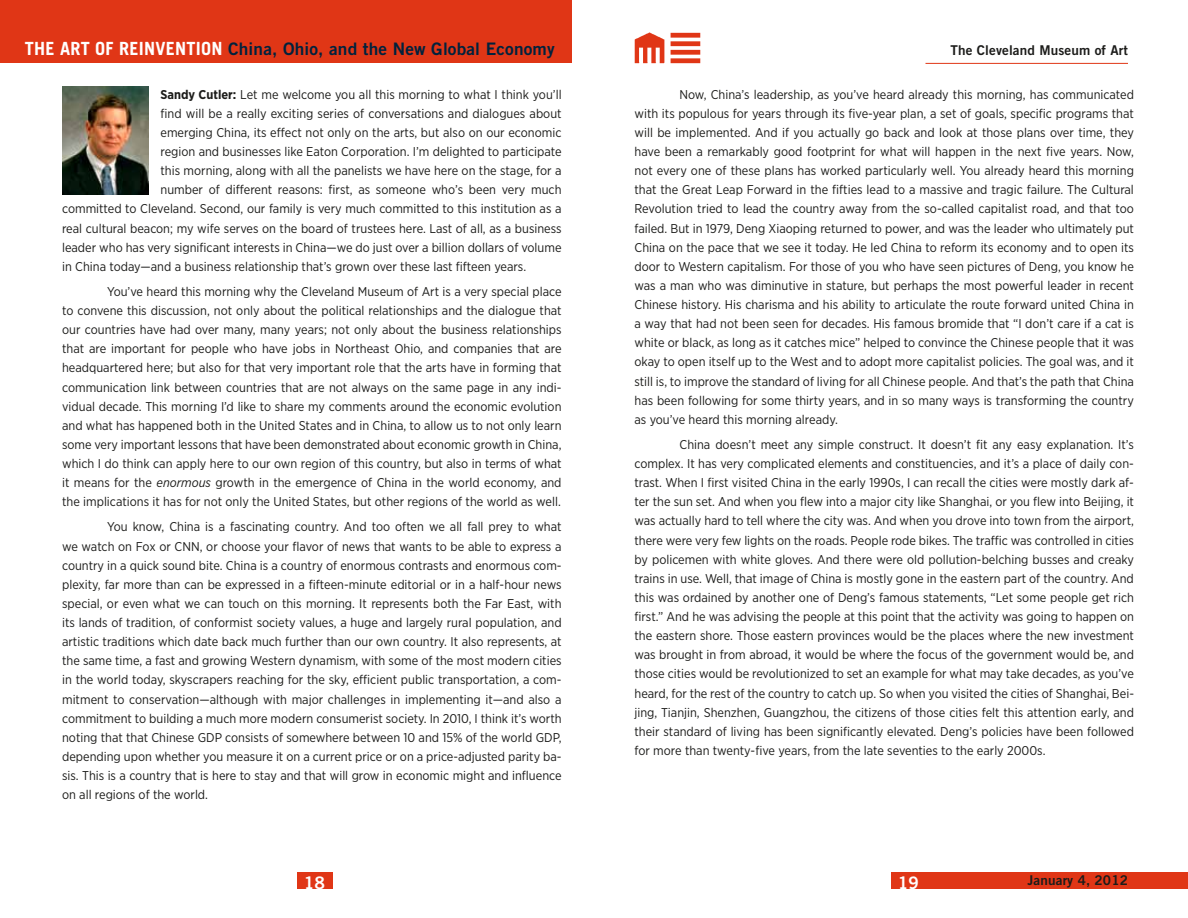
<style>
.page{position:relative;width:1188px;height:918px;background:#fff}
.page>*{position:absolute;margin:0;border:0;box-sizing:border-box;transform-origin:0 0}
.t1{font:17.25px "Trade Gothic Bold Two";letter-spacing:.01em;color:#00223d}
.t2{font:17.25px "Trade Gothic Bold Two";color:#fff}
.t3{font:13.5px "Trade Gothic Bold Two";letter-spacing:.01em;color:#1c1c1a}
.t4{font:12.75px/19.2px "Gotham Narrow";color:#1c1c1a;text-align:justify}
.s1{font-family:"Trade Gothic";font-weight:700;font-size:18.15px;color:#fff}
.s2{font-weight:700}
.s3{font-style:italic}
</style>
<div class="page">
<div style="left:297px;top:872px;width:35px;height:17px;background:#e03616"></div>
<div style="left:891px;top:872px;width:297px;height:17px;background:#e03616"></div>
<img style="left:634px;top:32px;width:67px;height:32px">
<div style="left:0;top:0;width:572px;height:63px;background:#e03616"></div>
<hr style="left:926px;top:63px;width:202px;height:1px;background:#e03616">
<img style="left:62px;top:86px;width:86px;height:108px">
<h1 class="t1" style="left:25px;top:38px;width:532px"><span class="s1">THE ART OF REINVENTION</span> China, Ohio, and the New Global Economy</h1>
<p class="t3" style="left:951px;top:42px;width:179px">The Cleveland Museum of Art</p>
<p class="t4" style="left:160px;top:85px;width:403px"><span class="s2">Sandy Cutler:</span> Let me welcome you all this morning to what I think you’ll</p>
<p class="t4" style="left:160px;top:104px;width:403px">find will be a really exciting series of conversations and dialogues about</p>
<p class="t4" style="left:160px;top:123px;width:403px">emerging China, its effect not only on the arts, but also on our economic</p>
<p class="t4" style="left:160px;top:142px;width:403px">region and businesses like Eaton Corporation. I’m delighted to participate</p>
<p class="t4" style="left:160px;top:161px;width:403px">this morning, along with all the panelists we have here on the stage, for a</p>
<p class="t4" style="left:160px;top:180px;width:403px">number of different reasons: first, as someone who’s been very much</p>
<p class="t4" style="left:62px;top:199px;width:501px">committed to Cleveland. Second, our family is very much committed to this institution as a</p>
<p class="t4" style="left:62px;top:218px;width:501px">real cultural beacon; my wife serves on the board of trustees here. Last of all, as a business</p>
<p class="t4" style="left:62px;top:238px;width:501px">leader who has very significant interests in China—we do just over a billion dollars of volume</p>
<p class="t4" style="left:62px;top:257px;width:466px">in China today—and a business relationship that’s grown over these last fifteen years.</p>
<p class="t4" style="left:62px;top:282px;width:501px;text-indent:45px">You’ve heard this morning why the Cleveland Museum of Art is a very special place to convene this discussion, not only about the political relationships and the dialogue that our countries have had over many, many years; not only about the business relationships that are important for people who have jobs in Northeast Ohio, and companies that are headquartered here; but also for that very important role that the arts have in forming that communication link between countries that are not always on the same page in any indi&shy;vidual decade. This morning I’d like to share my comments around the economic evolution and what has happened both in the United States and in China, to allow us to not only learn some very important lessons that have been demonstrated about economic growth in China, which I do think can apply here to our own region of this country, but also in terms of what it means for the <span class="s3">enormous</span> growth in the emergence of China in the world economy, and the implications it has for not only the United States, but other regions of the world as well.</p>
<p class="t4" style="left:62px;top:517px;width:501px;text-indent:45px">You know, China is a fascinating country. And too often we all fall prey to what we watch on Fox or CNN, or choose your flavor of news that wants to be able to express a country in a quick sound bite. China is a country of enormous contrasts and enormous com&shy;plexity, far more than can be expressed in a fifteen-minute editorial or in a half-hour news special, or even what we can touch on this morning. It represents both the Far East, with its lands of tradition, of conformist society values, a huge and largely rural population, and artistic traditions which date back much further than our own country. It also represents, at the same time, a fast and growing Western dynamism, with some of the most modern cities in the world today, skyscrapers reaching for the sky, efficient public transportation, a com&shy;mitment to conservation—although with major challenges in implementing it—and also a commitment to building a much more modern consumerist society. In 2010, I think it’s worth noting that that Chinese GDP consists of somewhere between 10 and 15% of the world GDP, depending upon whether you measure it on a current price or on a price-adjusted parity ba&shy;sis. This is a country that is here to stay and that will grow in economic might and influence on all regions of the world.</p>
<p class="t4" style="left:635px;top:85px;width:501px;text-indent:45px">Now, China’s leadership, as you’ve heard already this morning, has communicated with its populous for years through its five-year plan, a set of goals, specific programs that will be implemented. And if you actually go back and look at those plans over time, they have been a remarkably good footprint for what will happen in the next five years. Now, not every one of these plans has worked particularly well. You already heard this morning that the Great Leap Forward in the fifties lead to a massive and tragic failure. The Cultural Revolution tried to lead the country away from the so-called capitalist road, and that too failed. But in 1979, Deng Xiaoping returned to power, and was the leader who ultimately put China on the pace that we see it today. He led China to reform its economy and to open its door to Western capitalism. For those of you who have seen pictures of Deng, you know he was a man who was diminutive in stature, but perhaps the most powerful leader in recent Chinese history. His charisma and his ability to articulate the route forward united China in a way that had not been seen for decades. His famous bromide that “I don’t care if a cat is white or black, as long as it catches mice” helped to convince the Chinese people that it was okay to open itself up to the West and to adopt more capitalist policies. The goal was, and it still is, to improve the standard of living for all Chinese people. And that’s the path that China has been following for some thirty years, and in so many ways is transforming the country as you’ve heard this morning already.</p>
<p class="t4" style="left:635px;top:435px;width:501px;text-indent:45px">China doesn’t meet any simple construct. It doesn’t fit any easy explanation. It’s complex. It has very complicated elements and constituencies, and it’s a place of daily con&shy;trast. When I first visited China in the early 1990s, I can recall the cities were mostly dark af&shy;ter the sun set. And when you flew into a major city like Shanghai, or you flew into Beijing, it was actually hard to tell where the city was. And when you drove into town from the airport, there were very few lights on the roads. People rode bikes. The traffic was controlled in cities by policemen with white gloves. And there were old pollution-belching busses and creaky trains in use. Well, that image of China is mostly gone in the eastern part of the country. And this was ordained by another one of Deng’s famous statements, “Let some people get rich first.” And he was advising the people at this point that the activity was going to happen on the eastern shore. Those eastern provinces would be the places where the new investment was brought in from abroad, it would be where the focus of the government would be, and those cities would be revolutionized to set an example for what may take decades, as you’ve heard, for the rest of the country to catch up. So when you visited the cities of Shanghai, Bei&shy;jing, Tianjin, Shenzhen, Guangzhou, the citizens of those cities felt this attention early, and their standard of living has been significantly elevated. Deng’s policies have been followed for more than twenty-five years, from the late seventies to the early 2000s.</p>
<h1 class="t2" style="left:304px;top:872px;width:23px">18</h1>
<h1 class="t2" style="left:898px;top:872px;width:23px">19</h1>
<p class="t3" style="left:1028px;top:871px;width:102px">January 4, 2012</p>
</div>
